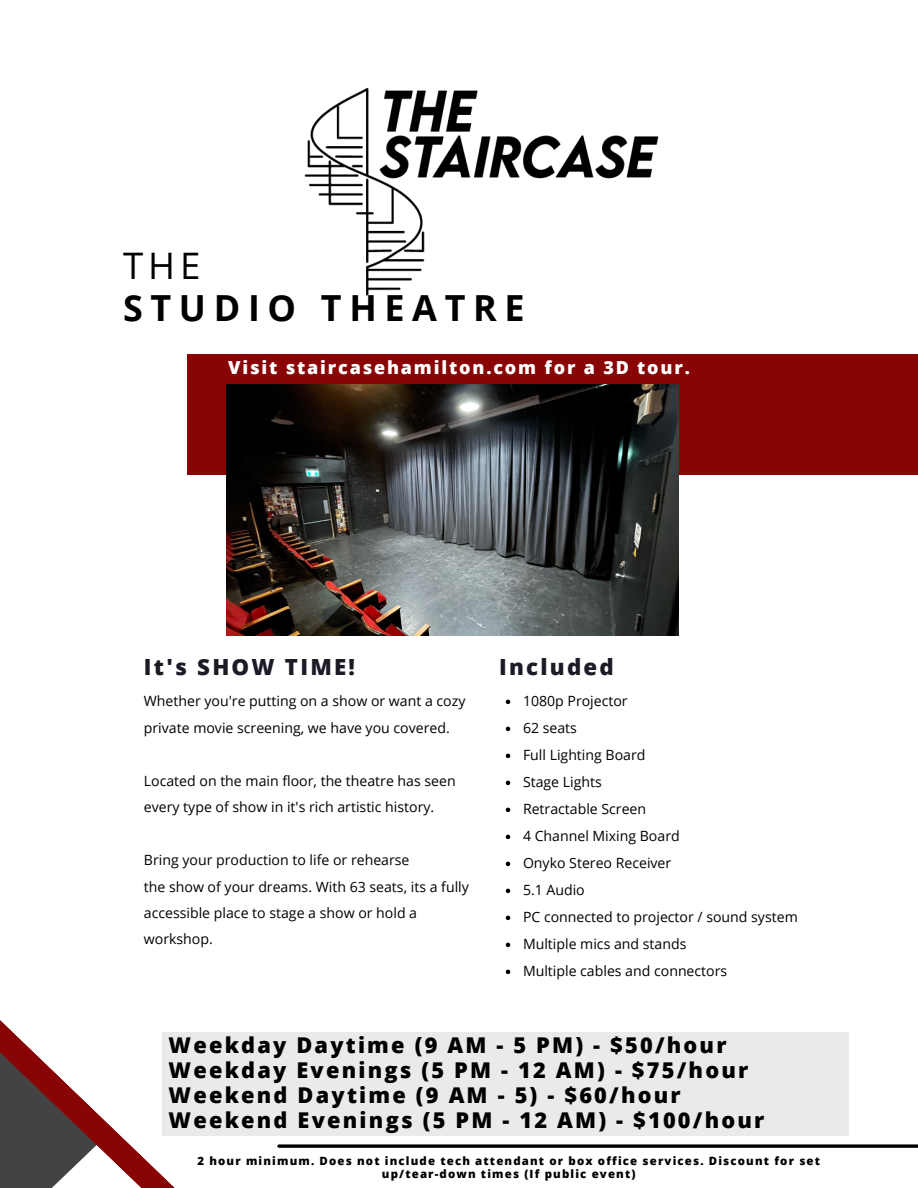
<style>
.page{position:relative;width:918px;height:1188px;background:#fff}
.page>*{position:absolute;margin:0;border:0;box-sizing:border-box;transform-origin:0 0}
.t1{font:36.6px "Open Sans";color:#000}
.t2{font:700 36px "Open Sans";letter-spacing:.215em;color:#000}
.t3{font:800 22.2px "Open Sans";letter-spacing:.1em;color:#1a1b25}
.t4{font:800 21.75px/24.8px "Open Sans";letter-spacing:.1em;color:#000}
.t5{font:800 18px "Open Sans";letter-spacing:.1em;color:#fff}
.t6{font:14.1px/27px "Open Sans";color:#000}
.t7{font:800 11.4px/13.4px "Open Sans";letter-spacing:.1em;color:#000;text-align:center}
</style>
<div class="page">
<div style="left:187px;top:354px;width:731px;height:121px;background:#890505"></div>
<img style="left:227px;top:385px;width:451px;height:251px">
<svg style="left:0;top:1020px;width:252px;height:168px"></svg>
<svg style="left:279px;top:1144px;width:639px;height:4px;background:#272727"></svg>
<img style="left:304px;top:88px;width:355px;height:208px">
<svg style="left:506px;top:700px;width:4px;height:4px"></svg>
<svg style="left:506px;top:727px;width:4px;height:4px"></svg>
<svg style="left:506px;top:754px;width:4px;height:4px"></svg>
<svg style="left:506px;top:781px;width:4px;height:4px"></svg>
<svg style="left:506px;top:808px;width:4px;height:4px"></svg>
<svg style="left:506px;top:835px;width:4px;height:4px"></svg>
<svg style="left:506px;top:862px;width:4px;height:4px"></svg>
<svg style="left:506px;top:889px;width:4px;height:4px"></svg>
<svg style="left:506px;top:916px;width:4px;height:4px"></svg>
<svg style="left:506px;top:943px;width:4px;height:4px"></svg>
<svg style="left:506px;top:970px;width:4px;height:4px"></svg>
<div style="left:162px;top:1033px;width:687px;height:103px;background:#eaeaea"></div>
<h1 class="t1" style="left:123px;top:239px;width:79px">THE</h1>
<h2 class="t2" style="left:123px;top:282px;width:403px">STUDIO THEATRE</h2>
<h1 class="t5" style="left:228px;top:355px;width:463px">Visit staircasehamilton.com for a 3D tour.</h1>
<h3 class="t3" style="left:144px;top:652px;width:213px">It's SHOW TIME!</h3>
<p class="t6" style="left:144px;top:688px;width:323px;line-height:26.4px">Whether you're putting on a show or want a cozy private movie screening, we have you covered.</p>
<p class="t6" style="left:144px;top:767px;width:313px;line-height:26.4px">Located on the main floor, the theatre has seen every type of show in it's rich artistic history.</p>
<p class="t6" style="left:144px;top:846px;width:327px;line-height:26.4px">Bring your production to life or rehearse<br>the show of your dreams. With 63 seats, its a fully accessible place to stage a show or hold a workshop.</p>
<h3 class="t3" style="left:499px;top:652px;width:116px">Included</h3>
<p class="t6" style="left:523px;top:687px;width:276px">1080p Projector<br>62 seats<br>Full Lighting Board<br>Stage Lights<br>Retractable Screen<br>4 Channel Mixing Board<br>Onyko Stereo Receiver<br>5.1 Audio<br>PC connected to projector / sound system<br>Multiple mics and stands<br>Multiple cables and connectors</p>
<h3 class="t4" style="left:169px;top:1032px;width:597px">Weekday Daytime (9 AM - 5 PM) - $50/hour Weekday Evenings (5 PM - 12 AM) - $75/hour Weekend Daytime (9 AM - 5) - $60/hour Weekend Evenings (5 PM - 12 AM) - $100/hour</h3>
<p class="t7" style="left:197px;top:1154px;width:624px">2 hour minimum. Does not include tech attendant or box office services. Discount for set up/tear-down times (If public event)</p>
</div>
